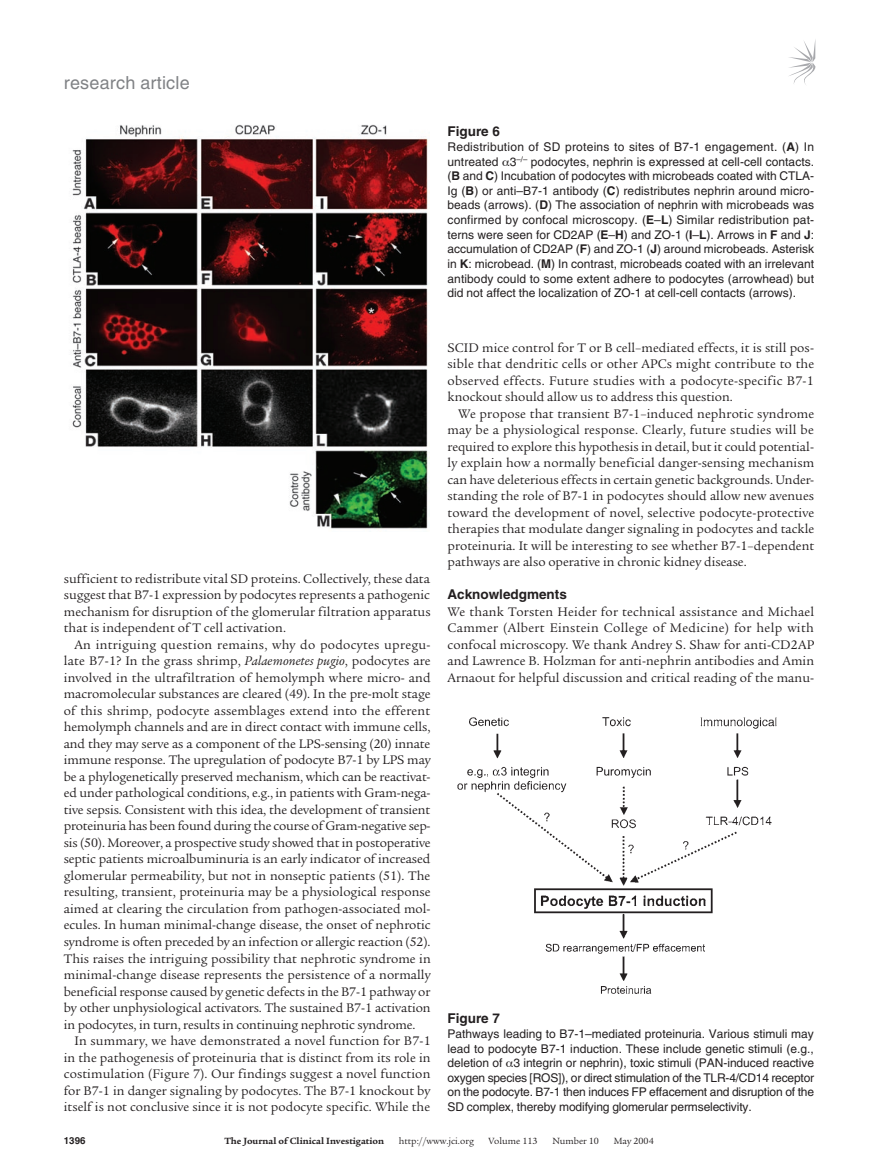
<style>
.page{position:relative;width:878px;height:1174px;background:#fff}
.page>*{position:absolute;margin:0;border:0;box-sizing:border-box;transform-origin:0 0}
.t1{font:18px "Helvetica LT Std";letter-spacing:.01em;color:#808285}
.t2{font:13.5px/16.5px "Legacy Serif Std";letter-spacing:.005em;color:#231f20;text-align:justify}
.t3{font:700 13.5px "Helvetica LT Std";color:#231f20}
.t4{font:12px/14.7px "Helvetica LT Std";letter-spacing:-.005em;color:#231f20;text-align:justify}
.t5{font:9.75px "Legacy Serif Std";color:#231f20}
.t6{font:700 9.75px "Legacy Serif Std";color:#231f20}
.t7{font:700 9.75px "Helvetica LT Std";color:#231f20}
.s1{font-weight:700}
.s2{font-style:italic}
</style>
<div class="page">
<svg style="left:789px;top:41px;width:26px;height:44px"></svg>
<img style="left:72px;top:124px;width:358px;height:405px">
<img style="left:457px;top:717px;width:320px;height:277px">
<h1 class="t1" style="left:64px;top:72px;width:127px">research article</h1>
<p class="t3" style="left:447px;top:123px;width:54px">Figure 6</p>
<p class="t4" style="left:447px;top:139px;width:368px">Redistribution of SD proteins to sites of B7-1 engagement. (<span class="s1">A</span>) In untreated 3<sup>–/–</sup> podocytes, nephrin is expressed at cell-cell contacts. (<span class="s1">B</span> and <span class="s1">C</span>) Incubation of podocytes with microbeads coated with CTLA-Ig (<span class="s1">B</span>) or anti–B7-1 antibody (<span class="s1">C</span>) redistributes nephrin around micro&shy;beads (arrows). (<span class="s1">D</span>) The association of nephrin with microbeads was confirmed by confocal microscopy. (<span class="s1">E</span>–<span class="s1">L</span>) Similar redistribution pat&shy;terns were seen for CD2AP (<span class="s1">E</span>–<span class="s1">H</span>) and ZO-1 (<span class="s1">I</span>–<span class="s1">L</span>). Arrows in <span class="s1">F</span> and <span class="s1">J</span>: accumulation of CD2AP (<span class="s1">F</span>) and ZO-1 (<span class="s1">J</span>) around microbeads. Asterisk in <span class="s1">K</span>: microbead. (<span class="s1">M</span>) In contrast, microbeads coated with an irrelevant antibody could to some extent adhere to podocytes (arrowhead) but did not affect the localization of ZO-1 at cell-cell contacts (arrows).</p>
<p class="t2" style="left:64px;top:570px;width:368px">sufficient to redistribute vital SD proteins. Collectively, these data suggest that B7-1 expression by podocytes represents a pathogenic mechanism for disruption of the glomerular filtration apparatus that is independent of T cell activation.</p>
<p class="t2" style="left:64px;top:636px;width:368px;text-indent:11px">An intriguing question remains, why do podocytes upregu&shy;late B7-1? In the grass shrimp, <span class="s2">Palaemonetes pugio</span>, podocytes are involved in the ultrafiltration of hemolymph where micro- and macromolecular substances are cleared (49). In the pre-molt stage of this shrimp, podocyte assemblages extend into the efferent hemolymph channels and are in direct contact with immune cells, and they may serve as a component of the LPS-sensing (20) innate immune response. The upregulation of podocyte B7-1 by LPS may be a phylogenetically preserved mechanism, which can be reactivat&shy;ed under pathological conditions, e.g., in patients with Gram-nega&shy;tive sepsis. Consistent with this idea, the development of transient proteinuria has been found during the course of Gram-negative sep&shy;sis (50). Moreover, a prospective study showed that in postoperative septic patients microalbuminuria is an early indicator of increased glomerular permeability, but not in nonseptic patients (51). The resulting, transient, proteinuria may be a physiological response aimed at clearing the circulation from pathogen-associated mol&shy;ecules. In human minimal-change disease, the onset of nephrotic syndrome is often preceded by an infection or allergic reaction (52).<br>This raises the intriguing possibility that nephrotic syndrome in minimal-change disease represents the persistence of a normally beneficial response caused by genetic defects in the B7-1 pathway or by other unphysiological activators. The sustained B7-1 activation in podocytes, in turn, results in continuing nephrotic syndrome.</p>
<p class="t2" style="left:64px;top:1032px;width:368px;text-indent:11px">In summary, we have demonstrated a novel function for B7-1 in the pathogenesis of proteinuria that is distinct from its role in costimulation (Figure 7). Our findings suggest a novel function for B7-1 in danger signaling by podocytes. The B7-1 knockout by itself is not conclusive since it is not podocyte specific. While the</p>
<p class="t2" style="left:447px;top:339px;width:368px">SCID mice control for T or B cell–mediated effects, it is still pos&shy;sible that dendritic cells or other APCs might contribute to the observed effects. Future studies with a podocyte-specific B7-1 knockout should allow us to address this question.</p>
<p class="t2" style="left:447px;top:405px;width:368px;text-indent:11px">We propose that transient B7-1–induced nephrotic syndrome may be a physiological response. Clearly, future studies will be required to explore this hypothesis in detail, but it could potential&shy;ly explain how a normally beneficial danger-sensing mechanism can have deleterious effects in certain genetic backgrounds. Under&shy;standing the role of B7-1 in podocytes should allow new avenues toward the development of novel, selective podocyte-protective therapies that modulate danger signaling in podocytes and tackle proteinuria. It will be interesting to see whether B7-1–dependent pathways are also operative in chronic kidney disease.</p>
<p class="t3" style="left:447px;top:586px;width:121px">Acknowledgments</p>
<p class="t2" style="left:447px;top:603px;width:368px">We thank Torsten Heider for technical assistance and Michael Cammer (Albert Einstein College of Medicine) for help with confocal microscopy. We thank Andrey S. Shaw for anti-CD2AP and Lawrence B. Holzman for anti-nephrin antibodies and Amin Arnaout for helpful discussion and critical reading of the manu-</p>
<p class="t3" style="left:447px;top:1010px;width:54px">Figure 7</p>
<p class="t4" style="left:447px;top:1026px;width:368px">Pathways leading to B7-1–mediated proteinuria. Various stimuli may lead to podocyte B7-1 induction. These include genetic stimuli (e.g., deletion of 3 integrin or nephrin), toxic stimuli (PAN-induced reactive oxygen species [ROS]), or direct stimulation of the TLR-4/CD14 receptor on the podocyte. B7-1 then induces FP effacement and disruption of the SD complex, thereby modifying glomerular permselectivity.</p>
<p class="t7" style="left:64px;top:1134px;width:23px">1396</p>
<p class="t6" style="left:224px;top:1135px;width:161px">The Journal of Clinical Investigation</p>
<p class="t5" style="left:398px;top:1135px;width:77px">http://www.jci.org</p>
<p class="t5" style="left:488px;top:1135px;width:50px">Volume 113</p>
<p class="t5" style="left:552px;top:1135px;width:48px">Number 10</p>
<p class="t5" style="left:613px;top:1135px;width:41px">May 2004</p>
</div>
